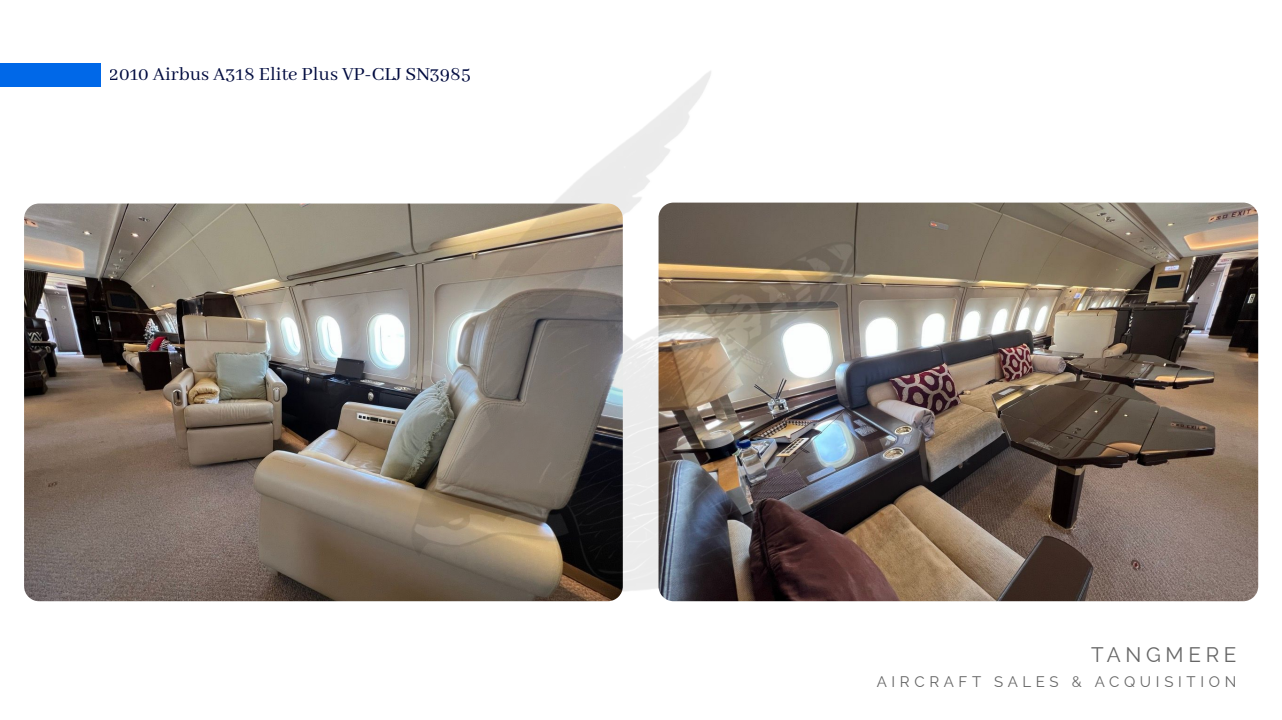
<style>
.page{position:relative;width:1282px;height:720px;background:#fff}
.page>*{position:absolute;margin:0;border:0;box-sizing:border-box;transform-origin:0 0}
.t1{font:20.62px "Abhaya Libre";color:#000b3f}
.t2{font:20.62px "Raleway";letter-spacing:.23em;color:#666}
.t3{font:15px "Raleway";letter-spacing:.315em;color:#666}
</style>
<div class="page">
<div style="left:0;top:63px;width:100px;height:24px;background:#0068e8"></div>
<img style="left:24px;top:204px;width:357px;height:397px">
<img style="left:1049px;top:203px;width:209px;height:398px">
<img style="left:381px;top:71px;width:668px;height:531px">
<p class="t1" style="left:110px;top:62px;width:362px">2010 Airbus A318 Elite Plus VP-CLJ SN3985</p>
<p class="t2" style="left:1090px;top:643px;width:147px">TANGMERE</p>
<p class="t3" style="left:876px;top:673px;width:361px">AIRCRAFT SALES &amp; ACQUISITION</p>
</div>
